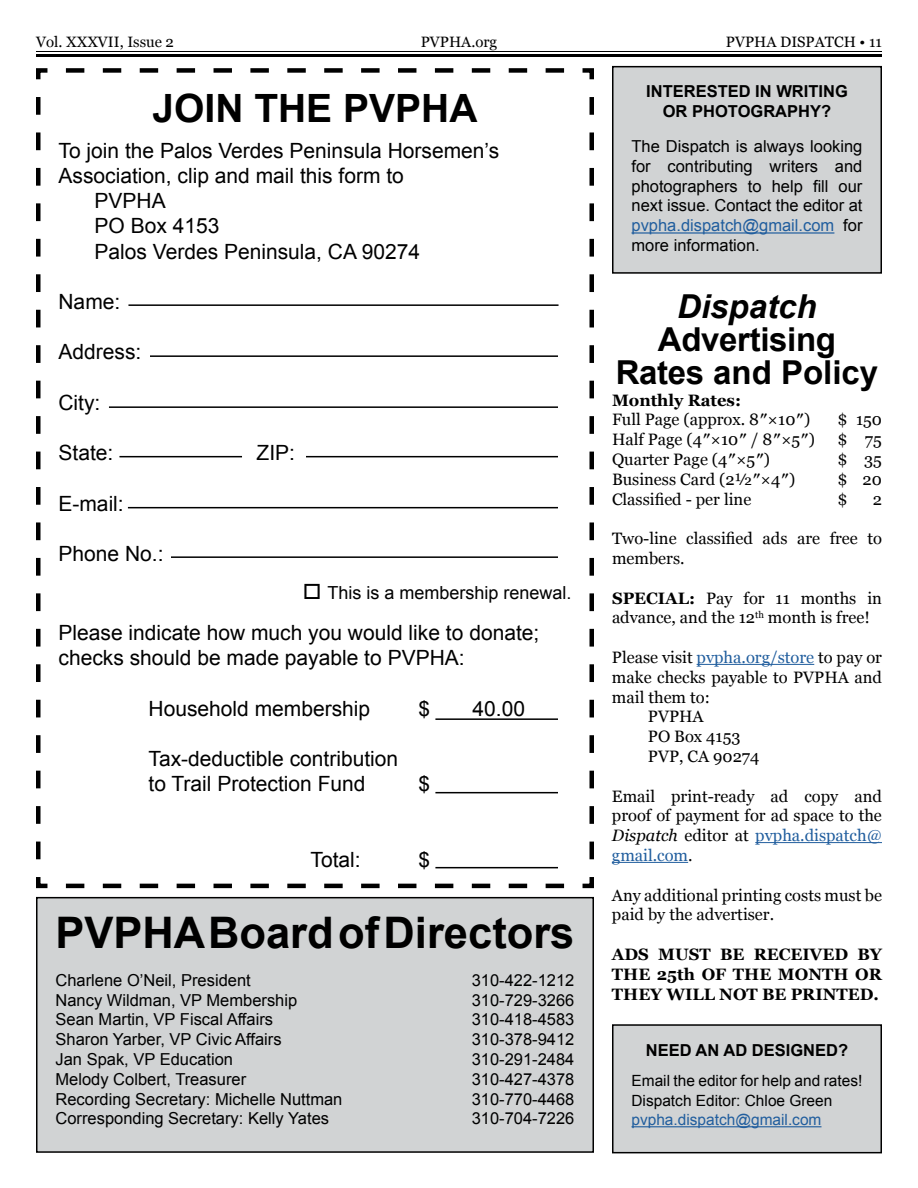
<style>
.page{position:relative;width:918px;height:1188px;background:#fff}
.page>*{position:absolute;margin:0;border:0;box-sizing:border-box;transform-origin:0 0}
.t1{font:700 43.5px "Arial";color:#000}
.t2{font:700 39px "Arial";color:#000}
.t3{font:700 33px/33px "Arial";letter-spacing:-.01em;color:#000;text-align:center}
.t4{font:italic 700 33px "Arial";color:#000}
.t5{font:21px/25.2px "Arial";color:#000}
.t6{font:18px "Arial";color:#000}
.t7{font:16.5px/19.8px "Arial";color:#000;text-align:justify}
.t8{font:16.5px/19.8px "Georgia";color:#000}
.t9{font:700 16.5px/19.8px "Georgia";color:#000;text-align:justify}
.t10{font:700 16.5px/19.8px "Arial";color:#000;text-align:center}
.t11{font:15.45px/19.5px "Arial";color:#000}
.t12{font:15.45px "Arial";color:#215e9e}
.t13{font:15px "Georgia";color:#000}
.s1{color:#215e9e}
.s2{font-weight:700}
.s3{font-style:italic}
</style>
<div class="page">
<hr style="left:36px;top:51px;width:846px;height:1px;background:#000">
<hr style="left:36px;top:54px;width:846px;height:3px;background:#000">
<svg style="left:36px;top:68px;width:558px;height:821px"></svg>
<hr style="left:435px;top:718px;width:123px;height:2px;background:#000">
<hr style="left:435px;top:792px;width:123px;height:1px;background:#000">
<hr style="left:435px;top:867px;width:123px;height:1px;background:#000">
<hr style="left:128px;top:304px;width:431px;height:2px;background:#000">
<hr style="left:150px;top:355px;width:408px;height:2px;background:#000">
<hr style="left:109px;top:406px;width:449px;height:2px;background:#000">
<hr style="left:128px;top:507px;width:430px;height:1px;background:#000">
<hr style="left:171px;top:556px;width:387px;height:2px;background:#000">
<hr style="left:119px;top:456px;width:123px;height:1px;background:#000">
<hr style="left:306px;top:456px;width:252px;height:1px;background:#000">
<hr style="left:697px;top:664px;width:117px;height:1px;background:#215e9e">
<hr style="left:755px;top:842px;width:127px;height:1px;background:#215e9e">
<hr style="left:612px;top:862px;width:76px;height:1px;background:#215e9e">
<div style="left:37px;top:898px;width:556px;height:254px;background:#d1d3d4"></div>
<div style="left:36px;top:897px;width:558px;height:256px;border:2px solid #000"></div>
<div style="left:613px;top:67px;width:268px;height:206px;background:#d1d3d4"></div>
<hr style="left:632px;top:232px;width:202px;height:2px;background:#215e9e">
<div style="left:612px;top:66px;width:270px;height:208px;border:2px solid #000"></div>
<div style="left:613px;top:1025px;width:268px;height:128px;background:#d1d3d4"></div>
<hr style="left:632px;top:1126px;width:190px;height:1px;background:#215e9e">
<div style="left:612px;top:1024px;width:270px;height:129px;border:2px solid #000"></div>
<p class="t13" style="left:36px;top:31px;width:140px">Vol. XXXVII, Issue 2</p>
<p class="t13" style="left:421px;top:31px;width:78px">PVPHA.org</p>
<p class="t13" style="left:726px;top:31px;width:158px">PVPHA DISPATCH • 11</p>
<h2 class="t2" style="left:152px;top:82px;width:327px">JOIN THE PVPHA</h2>
<p class="t5" style="left:58px;top:138px;width:442px">To join the Palos Verdes Peninsula Horsemen’s</p>
<p class="t5" style="left:58px;top:163px;width:347px">Association, clip and mail this form to</p>
<p class="t5" style="left:94px;top:188px;width:73px">PVPHA</p>
<p class="t5" style="left:94px;top:214px;width:126px">PO Box 4153</p>
<p class="t5" style="left:94px;top:239px;width:327px">Palos Verdes Peninsula, CA 90274</p>
<p class="t5" style="left:58px;top:289px;width:63px">Name:</p>
<p class="t5" style="left:58px;top:340px;width:84px">Address:</p>
<p class="t5" style="left:58px;top:390px;width:44px">City:</p>
<p class="t5" style="left:58px;top:440px;width:56px">State:</p>
<p class="t5" style="left:257px;top:440px;width:40px">ZIP:</p>
<p class="t5" style="left:58px;top:491px;width:67px">E-mail:</p>
<p class="t5" style="left:58px;top:541px;width:107px">Phone No.:</p>
<p class="t6" style="left:303px;top:581px;width:270px">□ This is a membership renewal.</p>
<p class="t5" style="left:58px;top:620px;width:482px">Please indicate how much you would like to donate; checks should be made payable to PVPHA:</p>
<p class="t5" style="left:149px;top:696px;width:223px">Household membership</p>
<p class="t5" style="left:419px;top:696px;width:13px">$</p>
<p class="t5" style="left:472px;top:696px;width:54px">40.00</p>
<p class="t5" style="left:149px;top:746px;width:251px">Tax-deductible contribution to Trail Protection Fund</p>
<p class="t5" style="left:419px;top:772px;width:13px">$</p>
<p class="t5" style="left:310px;top:847px;width:52px">Total:</p>
<p class="t5" style="left:419px;top:847px;width:13px">$</p>
<h1 class="t1" style="left:56px;top:904px;width:521px">PVPHA Board of Directors</h1>
<p class="t7" style="left:56px;top:970px;width:197px">Charlene O’Neil, President</p>
<p class="t7" style="left:472px;top:970px;width:104px">310-422-1212</p>
<p class="t7" style="left:56px;top:990px;width:243px">Nancy Wildman, VP Membership</p>
<p class="t7" style="left:472px;top:990px;width:104px">310-729-3266</p>
<p class="t7" style="left:56px;top:1010px;width:219px">Sean Martin, VP Fiscal Affairs</p>
<p class="t7" style="left:472px;top:1010px;width:104px">310-418-4583</p>
<p class="t7" style="left:56px;top:1030px;width:228px">Sharon Yarber, VP Civic Affairs</p>
<p class="t7" style="left:472px;top:1030px;width:104px">310-378-9412</p>
<p class="t7" style="left:56px;top:1050px;width:179px">Jan Spak, VP Education</p>
<p class="t7" style="left:472px;top:1050px;width:104px">310-291-2484</p>
<p class="t7" style="left:56px;top:1069px;width:192px">Melody Colbert, Treasurer</p>
<p class="t7" style="left:472px;top:1069px;width:104px">310-427-4378</p>
<p class="t7" style="left:56px;top:1089px;width:289px">Recording Secretary: Michelle Nuttman</p>
<p class="t7" style="left:472px;top:1089px;width:104px">310-770-4468</p>
<p class="t7" style="left:56px;top:1109px;width:275px">Corresponding Secretary: Kelly Yates</p>
<p class="t7" style="left:472px;top:1109px;width:104px">310-704-7226</p>
<p class="t10" style="left:646px;top:82px;width:203px">INTERESTED IN WRITING<br>OR PHOTOGRAPHY?</p>
<p class="t7" style="left:631px;top:137px;width:232px">The Dispatch is always looking for contributing writers and photographers to help fill our next issue. Contact the editor at <span class="s1">pvpha.dispatch@gmail.com</span> for more information.</p>
<h3 class="t4" style="left:677px;top:285px;width:141px">Dispatch</h3>
<h3 class="t3" style="left:616px;top:324px;width:264px">Advertising<br>Rates and Policy</h3>
<p class="t9" style="left:612px;top:389px;width:131px">Monthly Rates:</p>
<p class="t8" style="left:612px;top:409px;width:200px">Full Page (approx. 8″×10″)</p>
<p class="t8" style="left:837px;top:409px;width:46px">$ 150</p>
<p class="t8" style="left:612px;top:429px;width:205px">Half Page (4″×10″ / 8″×5″)</p>
<p class="t8" style="left:837px;top:429px;width:46px">$ 75</p>
<p class="t8" style="left:612px;top:449px;width:160px">Quarter Page (4″×5″)</p>
<p class="t8" style="left:837px;top:449px;width:46px">$ 35</p>
<p class="t8" style="left:612px;top:468px;width:185px">Business Card (2½″×4″)</p>
<p class="t8" style="left:837px;top:468px;width:46px">$ 20</p>
<p class="t8" style="left:612px;top:488px;width:141px">Classified - per line</p>
<p class="t8" style="left:837px;top:488px;width:12px">$</p>
<p class="t8" style="left:873px;top:488px;width:11px">2</p>
<p class="t8" style="left:612px;top:528px;width:271px">Two-line classified ads are free to members.</p>
<p class="t8" style="left:612px;top:587px;width:271px"><span class="s2">SPECIAL:</span> Pay for 11 months in advance, and the 12<sup>th</sup> month is free!</p>
<p class="t8" style="left:612px;top:647px;width:272px">Please visit <span class="s1">pvpha.org/store</span> to pay or</p>
<p class="t8" style="left:612px;top:666px;width:271px">make checks payable to PVPHA and</p>
<p class="t8" style="left:612px;top:686px;width:99px">mail them to:</p>
<p class="t8" style="left:648px;top:706px;width:57px">PVPHA</p>
<p class="t8" style="left:648px;top:726px;width:94px">PO Box 4153</p>
<p class="t8" style="left:648px;top:746px;width:113px">PVP, CA 90274</p>
<p class="t8" style="left:612px;top:785px;width:272px;text-align:justify">Email print-ready ad copy and proof of payment for ad space to the <span class="s3">Dispatch</span> editor at <span class="s1">pvpha.dispatch@ gmail.com</span>.</p>
<p class="t8" style="left:612px;top:884px;width:271px">Any additional printing costs must be paid by the advertiser.</p>
<p class="t9" style="left:612px;top:943px;width:271px">ADS MUST BE RECEIVED BY THE 25th OF THE MONTH OR THEY WILL NOT BE PRINTED.</p>
<p class="t10" style="left:646px;top:1041px;width:204px">NEED AN AD DESIGNED?</p>
<p class="t11" style="left:632px;top:1071px;width:232px">Email the editor for help and rates!<br>Dispatch Editor: Chloe Green</p>
<p class="t12" style="left:632px;top:1110px;width:191px">pvpha.dispatch@gmail.com</p>
</div>
